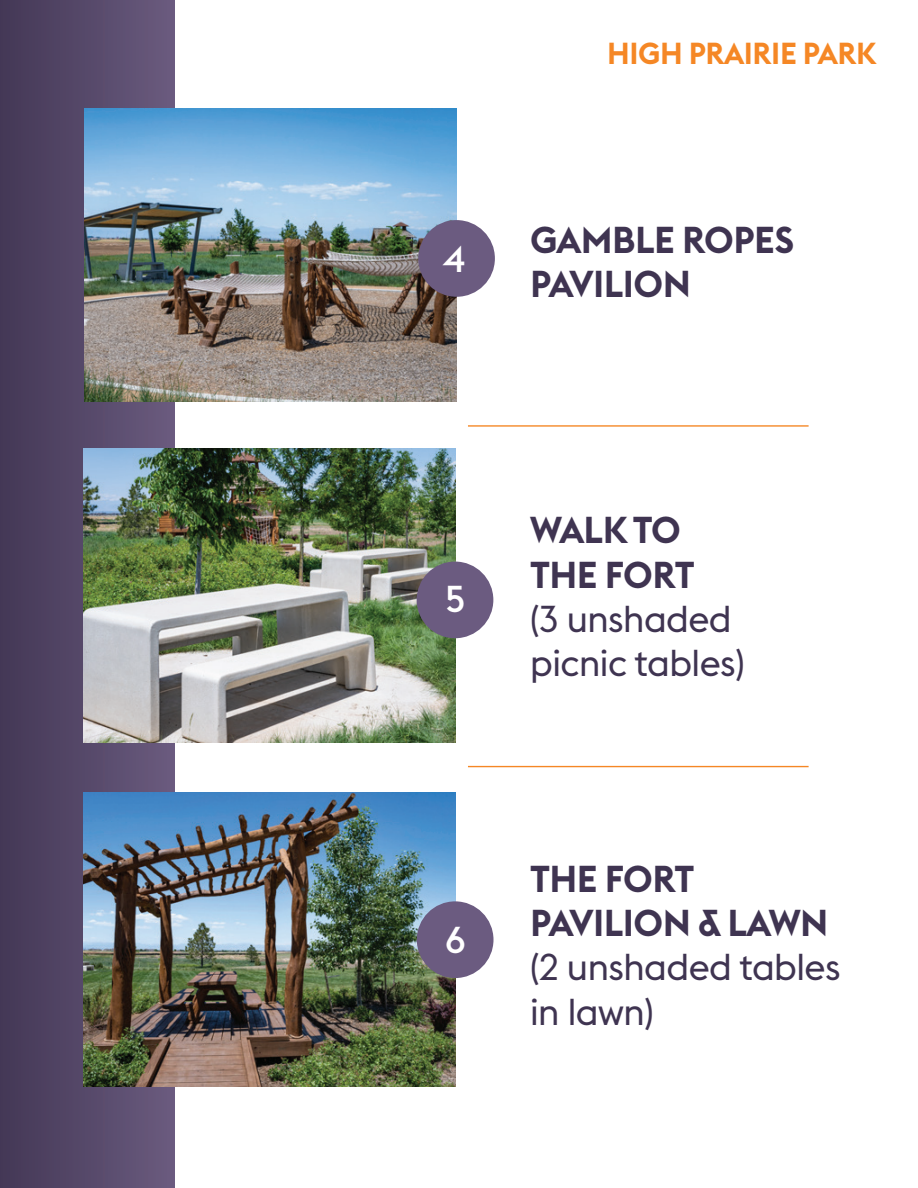
<style>
.page{position:relative;width:918px;height:1188px;background:#fff}
.page>*{position:absolute;margin:0;border:0;box-sizing:border-box;transform-origin:0 0}
.t1{font:600 36.9px/44.2px "Euclid Flex";letter-spacing:-.015em;color:#3f3451}
.t2{font:36.9px/44.2px "Euclid Flex";letter-spacing:-.015em;color:#3f3451}
.t3{font:500 36.9px "Euclid Flex";color:#fff}
.t4{font:600 30px "Euclid Flex";letter-spacing:-.015em;color:#f58725}
</style>
<div class="page">
<div style="left:0;top:0;width:174px;height:1188px;background:linear-gradient(to right,#433855,#6b5d80)"></div>
<img style="left:85px;top:108px;width:372px;height:294px">
<hr style="left:468px;top:425px;width:341px;height:2px;background:#f58725">
<hr style="left:468px;top:766px;width:341px;height:1px;background:#f58725">
<div style="left:418px;top:220px;width:77px;height:77px;background:#6b5b80;border-radius:50%"></div>
<img style="left:84px;top:449px;width:372px;height:293px">
<div style="left:417px;top:562px;width:76px;height:76px;background:#6b5b80;border-radius:50%"></div>
<img style="left:83px;top:793px;width:372px;height:293px">
<div style="left:417px;top:901px;width:76px;height:77px;background:#6b5b80;border-radius:50%"></div>
<p class="t3" style="left:442px;top:237px;width:25px">4</p>
<p class="t4" style="left:607px;top:36px;width:271px">HIGH PRAIRIE PARK</p>
<p class="t1" style="left:530px;top:218px;width:266px">GAMBLE ROPES<br>PAVILION</p>
<p class="t3" style="left:446px;top:577px;width:21px">5</p>
<p class="t1" style="left:530px;top:508px;width:166px">WALK TO<br>THE FORT</p>
<p class="t2" style="left:530px;top:597px;width:216px">(3 unshaded picnic tables)</p>
<p class="t3" style="left:445px;top:919px;width:22px">6</p>
<p class="t1" style="left:530px;top:857px;width:300px">THE FORT<br>PAVILION &amp; LAWN</p>
<p class="t2" style="left:530px;top:945px;width:312px">(2 unshaded tables in lawn)</p>
</div>
